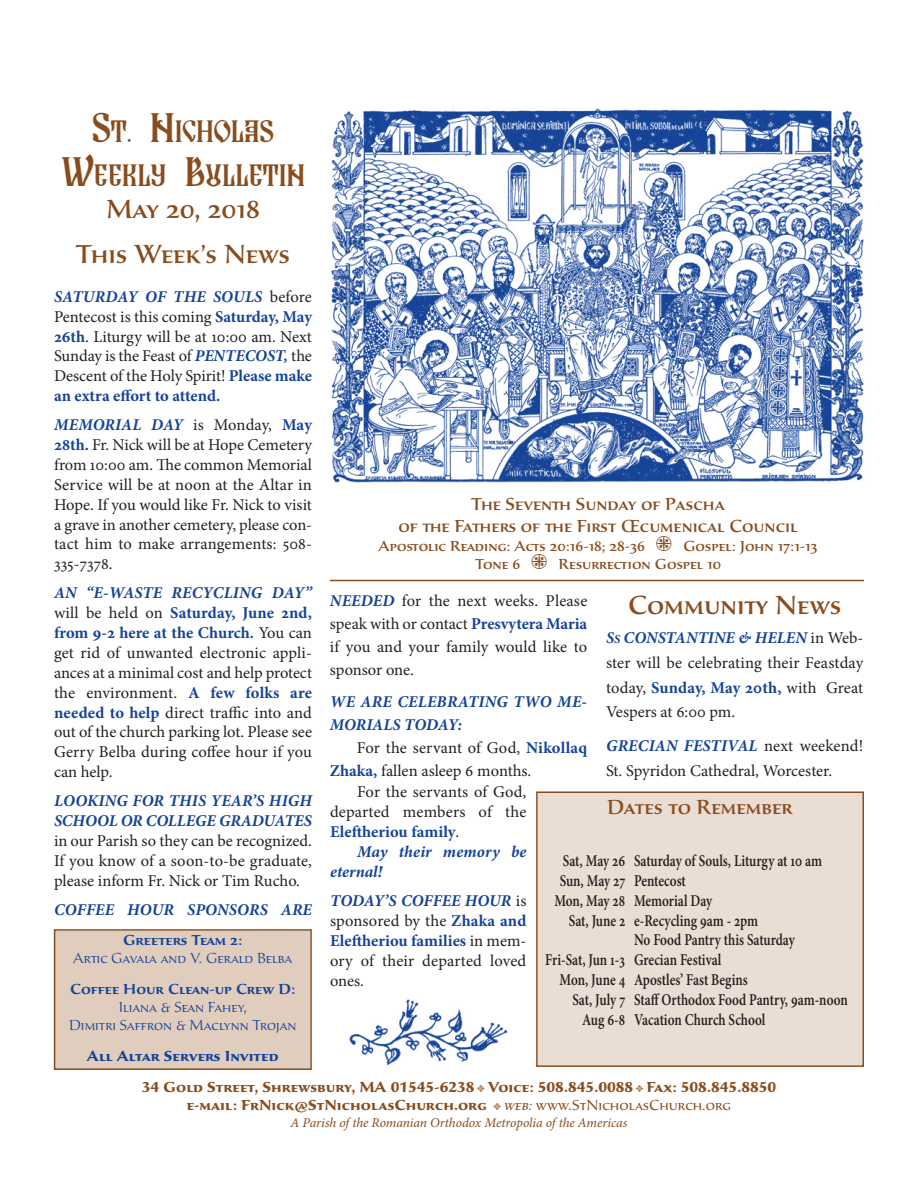
<style>
.page{position:relative;width:918px;height:1188px;background:#fff}
.page>*{position:absolute;margin:0;border:0;box-sizing:border-box;transform-origin:0 0}
.t1{font:500 27px "Sava Pro";color:#894c1d}
.t2{font:27px "Old Romanian Ix";color:#894c1d}
.t3{font:500 21px "Sava Pro";color:#894c1d}
.t4{font:500 18px/21.6px "Sava Pro";color:#894c1d;text-align:center}
.t5{font:16.5px/20px "Minion Pro";color:#231f20;text-align:justify}
.t6{font:600 16.5px "Minion Pro";color:#231f20;scale:.8 1}
.t7{font:italic 700 16.5px/20.1px "Minion Pro";letter-spacing:.005em;color:#154398}
.t8{font:700 15px "Sava Pro";color:#894c1d}
.t9{font:300 15px/18px "Sava Pro";color:#154398;text-align:center}
.t10{font:500 15px "Sava Pro";color:#894c1d}
.t11{font:600 15px "Sava Pro";color:#154398}
.t12{font:700 15px "Sava Pro";color:#154398}
.t13{font:italic 13.5px "Minion Pro";letter-spacing:-.005em;color:#894c1d}
.s1{font-size:36px}
.s2{font-weight:700;font-style:italic;color:#154398}
.s3{font-weight:700;color:#154398}
.s4{font-weight:600}
.s5{font-weight:700;font-style:italic;font-size:12.3px;color:#154398}
.s6{font-weight:400;font-style:italic}
.s7{font-weight:400}
</style>
<div class="page">
<div style="left:538px;top:793px;width:325px;height:272px;background:#eaded4"></div>
<div style="left:536px;top:791px;width:328px;height:276px;border:2px solid #894c1d"></div>
<div style="left:55px;top:931px;width:255px;height:137px;background:#e0cdbd"></div>
<div style="left:54px;top:929px;width:258px;height:141px;border:2px solid #894c1d"></div>
<hr style="left:330px;top:580px;width:534px;height:1px;background:#894c1d">
<img style="left:331px;top:108px;width:533px;height:375px">
<img style="left:349px;top:999px;width:158px;height:66px">
<p class="t2" style="left:92px;top:117px;width:183px"><span class="s1">S</span>T<span class="s1">. N</span>ICHOLAS</p>
<p class="t2" style="left:60px;top:160px;width:246px"><span class="s1">W</span>EEKLY <span class="s1">B</span>ULLETIN</p>
<p class="t1" style="left:106px;top:192px;width:155px">May 20, 2018</p>
<p class="t1" style="left:76px;top:237px;width:216px">This Week’s News</p>
<p class="t5" style="left:54px;top:288px;width:260px"><span class="s2">SATURDAY OF THE SOULS</span> before Pentecost is this coming <span class="s3">Saturday, May 26th</span>. Liturgy will be at 10:00 am. Next Sunday is the Feast of <span class="s2">PENTECOST,</span> the Descent of the Holy Spirit! <span class="s3">Please make an extra effort to attend.</span></p>
<p class="t5" style="left:54px;top:416px;width:260px"><span class="s2">MEMORIAL DAY</span> is Monday, <span class="s3">May 28th.</span> Fr. Nick will be at Hope Cemetery from 10:00 am. The common Memorial Service will be at noon at the Altar in Hope. If you would like Fr. Nick to visit a grave in another cemetery, please con&shy;tact him to make arrangements: 508- 335-7378.</p>
<p class="t5" style="left:54px;top:585px;width:260px"><span class="s2">AN “E-WASTE RECYCLING DAY” </span>will be held on <span class="s3">Saturday, June 2nd, from 9-2 here at the Church.</span> You can get rid of unwanted electronic appli&shy;ances at a minimal cost and help protect the environment. <span class="s3">A few folks are needed to help</span> direct traffic into and out of the church parking lot. Please see Gerry Belba during coffee hour if you can help.</p>
<p class="t5" style="left:54px;top:792px;width:259px"><span class="s2">LOOKING FOR THIS YEAR’S HIGH SCHOOL OR COLLEGE GRADUATES </span>in our Parish so they can be recognized.<br>If you know of a soon-to-be graduate, please inform Fr. Nick or Tim Rucho.</p>
<p class="t7" style="left:54px;top:901px;width:260px">COFFEE HOUR SPONSORS ARE</p>
<p class="t9" style="left:73px;top:931px;width:221px"><span class="s4">Greeters Team 2:<br></span>Artic Gavala and V. Gerald Belba</p>
<p class="t11" style="left:70px;top:980px;width:227px">Coffee Hour Clean-up Crew D:</p>
<p class="t9" style="left:69px;top:998px;width:229px">Iliana &amp; Sean Fahey,<br>Dimitri Saffron &amp; Maclynn Trojan</p>
<p class="t12" style="left:87px;top:1047px;width:193px">All Altar Servers Invited</p>
<p class="t4" style="left:398px;top:493px;width:401px">The Seventh Sunday of Pascha<br>of the Fathers of the First Œcumenical Council</p>
<p class="t10" style="left:379px;top:538px;width:268px">Apostolic Reading: Acts 20:16-18; 28-36</p>
<p class="t10" style="left:683px;top:538px;width:136px">Gospel: John 17:1-13</p>
<p class="t10" style="left:475px;top:556px;width:47px">Tone 6</p>
<p class="t10" style="left:559px;top:556px;width:164px">Resurrection Gospel 10</p>
<p class="t5" style="left:330px;top:591px;width:259px;line-height:23px"><span class="s2">NEEDED</span> for the next weeks. Please speak with or contact <span class="s3">Presvytera Maria </span>if you and your family would like to sponsor one.</p>
<p class="t7" style="left:330px;top:692px;width:259px;line-height:23px">WE ARE CELEBRATING TWO ME-<br>MORIALS TODAY:</p>
<p class="t5" style="left:330px;top:738px;width:259px;line-height:23px;text-indent:27px">For the servant of God, <span class="s3">Nikollaq<br>Zhaka,</span> fallen asleep 6 months.</p>
<p class="t1" style="left:628px;top:588px;width:215px">Community News</p>
<p class="t5" style="left:606px;top:627px;width:259px;line-height:24.8px"><span class="s2">S</span><span class="s5">S</span> <span class="s2">CONSTANTINE &amp; HELEN</span> in Web&shy;ster will be celebrating their Feastday today, <span class="s3">Sunday, May 20th,</span> with Great Vespers at 6:00 pm.</p>
<p class="t5" style="left:606px;top:735px;width:259px;line-height:24.8px"><span class="s2">GRECIAN FESTIVAL</span> next weekend!<br>St. Spyridon Cathedral, Worcester.</p>
<p class="t5" style="left:330px;top:783px;width:198px;text-indent:27px">For the servants of God, departed members of the <span class="s3">Eleftheriou family</span>.</p>
<p class="t7" style="left:330px;top:843px;width:198px;text-indent:27px">May their memory be eternal!</p>
<p class="t5" style="left:330px;top:892px;width:198px"><span class="s2">TODAY’S COFFEE HOUR</span> is sponsored by the <span class="s3">Zhaka and Eleftheriou families</span> in mem&shy;ory of their departed loved ones.</p>
<p class="t3" style="left:607px;top:795px;width:187px">Dates to Remember</p>
<p class="t6" style="left:563px;top:854px;width:79px">Sat, May 26</p>
<p class="t6" style="left:560px;top:874px;width:83px">Sun, May 27</p>
<p class="t6" style="left:554px;top:894px;width:90px">Mon, May 28</p>
<p class="t6" style="left:569px;top:914px;width:72px">Sat, June 2</p>
<p class="t6" style="left:545px;top:953px;width:101px">Fri-Sat, Jun 1-3</p>
<p class="t6" style="left:560px;top:973px;width:84px">Mon, June 4</p>
<p class="t6" style="left:572px;top:993px;width:68px">Sat, July 7</p>
<p class="t6" style="left:582px;top:1013px;width:55px">Aug 6-8</p>
<p class="t6" style="left:634px;top:854px;width:237px">Saturday of Souls, Liturgy at 10 am</p>
<p class="t6" style="left:634px;top:874px;width:66px">Pentecost</p>
<p class="t6" style="left:634px;top:894px;width:99px">Memorial Day</p>
<p class="t6" style="left:634px;top:914px;width:157px">e-Recycling 9am - 2pm</p>
<p class="t6" style="left:634px;top:934px;width:203px">No Food Pantry this Saturday</p>
<p class="t6" style="left:634px;top:953px;width:111px">Grecian Festival</p>
<p class="t6" style="left:634px;top:973px;width:144px">Apostles’ Fast Begins</p>
<p class="t6" style="left:634px;top:993px;width:269px">Staff Orthodox Food Pantry, 9am-noon</p>
<p class="t6" style="left:634px;top:1013px;width:166px">Vacation Church School</p>
<p class="t8" style="left:142px;top:1078px;width:636px">34 Gold Street, Shrewsbury, MA 01545-6238 - Voice: 508.845.0088 - Fax: 508.845.8850</p>
<p class="t8" style="left:187px;top:1096px;width:546px">e-mail: FrNick@StNicholasChurch.org - <span class="s6">web:</span> <span class="s7">www.StNicholasChurch.org</span></p>
<p class="t13" style="left:291px;top:1118px;width:338px">A Parish of the Romanian Orthodox Metropolia of the Americas</p>
</div>
